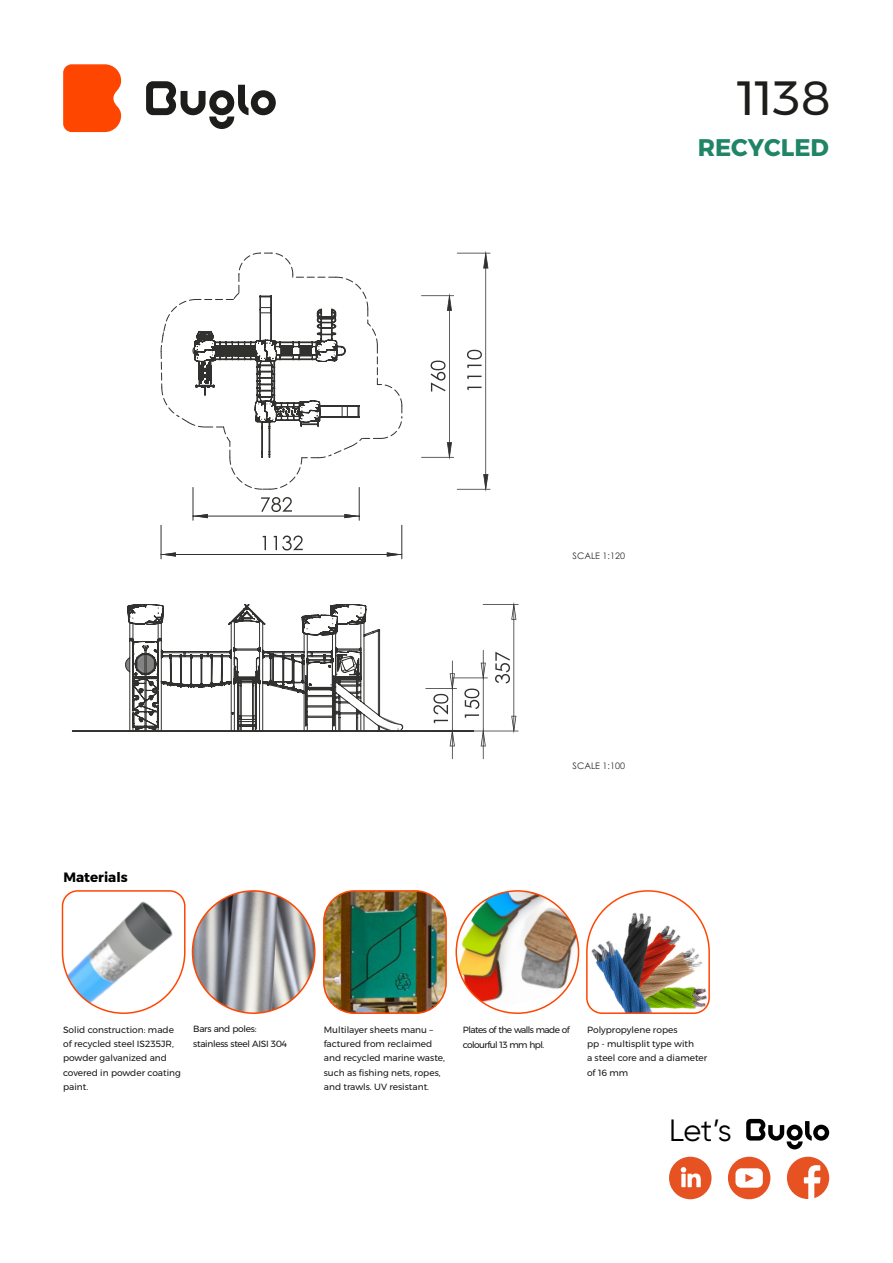
<style>
.page{position:relative;width:893px;height:1263px;background:#fff}
.page>*{position:absolute;margin:0;border:0;box-sizing:border-box;transform-origin:0 0}
.t1{font:48px "Montserrat";color:#1d1d1b}
.t2{font:30.75px "Gilroy";color:#000}
.t3{font:700 24px "Montserrat";color:#1f8566}
.t4{font:700 13.5px "Montserrat";color:#000}
.t5{font:9px/14.2px "Montserrat";color:#151616}
.t6{font:9px/15px "Montserrat";letter-spacing:-.065em;color:#151616}
.t7{font:9px/15px "Montserrat";letter-spacing:-.03em;color:#151616}
.t8{font:9px "Century Gothic";color:#313130}
</style>
<div class="page">
<svg style="left:746px;top:1119px;width:83px;height:30px"></svg>
<div style="left:669px;top:1157px;width:42px;height:42px;background:#e65222;border-radius:50%"></div>
<svg style="left:681px;top:1167px;width:20px;height:20px"></svg>
<div style="left:787px;top:1157px;width:42px;height:42px;background:#e65222;border-radius:50%"></div>
<svg style="left:804px;top:1165px;width:16px;height:34px"></svg>
<div style="left:728px;top:1157px;width:42px;height:42px;background:#e65222;border-radius:50%"></div>
<svg style="left:735px;top:1168px;width:28px;height:20px"></svg>
<svg style="left:146px;top:81px;width:130px;height:48px"></svg>
<svg style="left:63px;top:64px;width:58px;height:68px;background:#ff5313"></svg>
<hr style="left:193px;top:487px;width:1px;height:33px;background:#313130">
<hr style="left:359px;top:487px;width:1px;height:33px;background:#313130">
<hr style="left:161px;top:525px;width:1px;height:34px;background:#313130">
<hr style="left:402px;top:525px;width:1px;height:34px;background:#313130">
<svg style="left:161px;top:497px;width:241px;height:60px"></svg>
<svg style="left:421px;top:251px;width:69px;height:241px"></svg>
<svg style="left:161px;top:253px;width:242px;height:237px"></svg>
<svg style="left:425px;top:602px;width:94px;height:157px"></svg>
<svg style="left:72px;top:604px;width:402px;height:127px"></svg>
<svg style="left:136px;top:657px;width:197px;height:71px"></svg>
<svg style="left:61px;top:890px;width:125px;height:124px"></svg>
<img style="left:458px;top:891px;width:120px;height:122px">
<div style="left:455px;top:890px;width:124px;height:124px;border:2px solid #ff4600;border-radius:50%"></div>
<img style="left:326px;top:893px;width:118px;height:118px">
<img style="left:324px;top:891px;width:122px;height:122px;border-radius:31px">
<div style="left:323px;top:890px;width:124px;height:124px;border:2px solid #ff4600;border-radius:31px"></div>
<img style="left:586px;top:890px;width:124px;height:124px">
<img style="left:192px;top:891px;width:123px;height:122px;border-radius:50%">
<div style="left:192px;top:890px;width:124px;height:124px;border:2px solid #ff4600;border-radius:50%"></div>
<h1 class="t1" style="left:737px;top:69px;width:96px">1138</h1>
<h3 class="t4" style="left:63px;top:869px;width:66px">Materials</h3>
<h3 class="t3" style="left:698px;top:133px;width:133px">RECYCLED</h3>
<p class="t8" style="left:573px;top:552px;width:54px">SCALE 1:120</p>
<p class="t8" style="left:573px;top:763px;width:54px">SCALE 1:100</p>
<p class="t7" style="left:193px;top:1021px;width:96px">Bars and poles: stainless steel AISI 304</p>
<p class="t5" style="left:63px;top:1022px;width:119px">Solid construction: made of recycled steel IS235JR, powder galvanized and covered in powder coating paint.</p>
<p class="t6" style="left:463px;top:1022px;width:109px">Plates of the walls made of colourful 13 mm hpl.</p>
<p class="t5" style="left:587px;top:1022px;width:122px">Polypropylene ropes<br>pp - multisplit type with<br>a steel core and a diameter of 16 mm</p>
<p class="t5" style="left:324px;top:1022px;width:123px">Multilayer sheets manu – factured from reclaimed and recycled marine waste, such as fishing nets, ropes, and trawls. UV resistant.</p>
<h2 class="t2" style="left:669px;top:1116px;width:64px">Let’s</h2>
</div>
